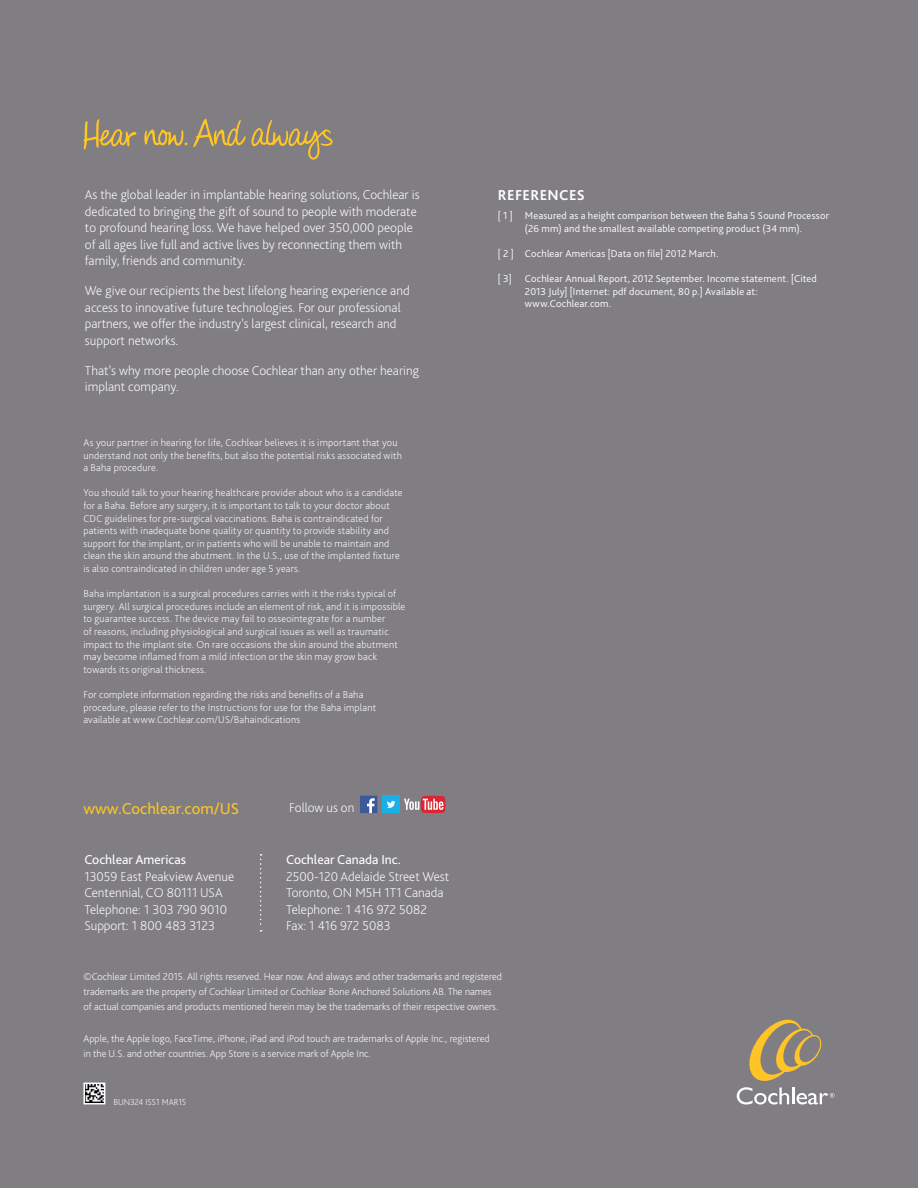
<style>
.page{position:relative;width:918px;height:1188px;background:#807e82}
.page>*{position:absolute;margin:0;border:0;box-sizing:border-box;transform-origin:0 0}
.t1{font:16.5px "Bliss Pro";color:#ffc425}
.t2{font:700 15px "Bliss Pro";letter-spacing:.025em;color:#fff}
.t3{font:200 13.5px/16.5px "Bliss Pro";color:#fff}
.t4{font:13.5px "Bliss Pro";color:#fff}
.t5{font:200 10.5px/12.6px "Bliss Pro";letter-spacing:.01em;color:#fff}
.t6{font:300 10.5px/12.6px "Bliss Pro";letter-spacing:.02em;color:#fff;text-align:center}
.t7{font:200 9px "Bliss Pro";color:#fff}
</style>
<div class="page">
<svg style="left:749px;top:1020px;width:73px;height:61px"></svg>
<svg style="left:737px;top:1087px;width:98px;height:18px"></svg>
<svg style="left:260px;top:854px;width:2px;height:78px"></svg>
<div style="left:382px;top:796px;width:18px;height:17px;background:#18b0e7"></div>
<svg style="left:387px;top:801px;width:8px;height:7px"></svg>
<div style="left:360px;top:796px;width:17px;height:17px;background:#3c5a99"></div>
<svg style="left:367px;top:798px;width:8px;height:15px"></svg>
<svg style="left:404px;top:796px;width:41px;height:17px"></svg>
<svg style="left:144px;top:130px;width:43px;height:16px"></svg>
<svg style="left:83px;top:119px;width:54px;height:31px"></svg>
<svg style="left:193px;top:119px;width:140px;height:41px"></svg>
<svg style="left:83px;top:1082px;width:23px;height:23px"></svg>
<p class="t3" style="left:85px;top:186px;width:336px">As the global leader in implantable hearing solutions, Cochlear is dedicated to bringing the gift of sound to people with moderate to profound hearing loss. We have helped over 350,000 people of all ages live full and active lives by reconnecting them with family, friends and community.</p>
<p class="t3" style="left:85px;top:282px;width:326px">We give our recipients the best lifelong hearing experience and access to innovative future technologies. For our professional partners, we offer the industry’s largest clinical, research and support networks.</p>
<p class="t3" style="left:85px;top:362px;width:335px">That’s why more people choose Cochlear than any other hearing implant company.</p>
<p class="t5" style="left:83px;top:436px;width:320px">As your partner in hearing for life, Cochlear believes it is important that you understand not only the benefits, but also the potential risks associated with a Baha procedure.</p>
<p class="t5" style="left:83px;top:486px;width:321px">You should talk to your hearing healthcare provider about who is a candidate for a Baha. Before any surgery, it is important to talk to your doctor about CDC guidelines for pre-surgical vaccinations. Baha is contraindicated for patients with inadequate bone quality or quantity to provide stability and support for the implant, or in patients who will be unable to maintain and clean the skin around the abutment. In the U.S., use of the implanted fixture is also contraindicated in children under age 5 years.</p>
<p class="t5" style="left:83px;top:587px;width:323px">Baha implantation is a surgical procedures carries with it the risks typical of surgery. All surgical procedures include an element of risk, and it is impossible to guarantee success. The device may fail to osseointegrate for a number<br>of reasons, including physiological and surgical issues as well as traumatic impact to the implant site. On rare occasions the skin around the abutment may become inflamed from a mild infection or the skin may grow back towards its original thickness.</p>
<p class="t5" style="left:83px;top:688px;width:294px">For complete information regarding the risks and benefits of a Baha procedure, please refer to the Instructions for use for the Baha implant available at www.Cochlear.com/US/Bahaindications</p>
<h1 class="t1" style="left:83px;top:798px;width:157px">www.Cochlear.com/US</h1>
<p class="t3" style="left:289px;top:798px;width:67px">Follow us on</p>
<p class="t4" style="left:84px;top:851px;width:103px">Cochlear Americas</p>
<p class="t3" style="left:84px;top:868px;width:151px">13059 East Peakview Avenue<br>Centennial, CO 80111 USA<br>Telephone: 1 303 790 9010<br>Support: 1 800 483 3123</p>
<p class="t4" style="left:286px;top:851px;width:116px">Cochlear Canada Inc.</p>
<p class="t3" style="left:286px;top:868px;width:165px">2500-120 Adelaide Street West<br>Toronto, ON M5H 1T1 Canada<br>Telephone: 1 416 972 5082<br>Fax: 1 416 972 5083</p>
<h2 class="t2" style="left:498px;top:185px;width:89px">REFERENCES</h2>
<p class="t6" style="left:498px;top:209px;width:333px">[ 1 ] Measured as a height comparison between the Baha 5 Sound Processor (26 mm) and the smallest available competing product (34 mm).</p>
<p class="t6" style="left:498px;top:247px;width:222px">[ 2 ] Cochlear Americas [Data on file] 2012 March.</p>
<p class="t6" style="left:498px;top:272px;width:15px">[ 3]</p>
<p class="t6" style="left:525px;top:272px;width:293px;text-align:left">Cochlear Annual Report, 2012 September. Income statement. [Cited<br>2013 July] [Internet: pdf document, 80 p.] Available at: www.Cochlear.com.</p>
<p class="t5" style="left:83px;top:969px;width:420px;line-height:15px">©Cochlear Limited 2015. All rights reserved. Hear now. And always and other trademarks and registered trademarks are the property of Cochlear Limited or Cochlear Bone Anchored Solutions AB. The names of actual companies and products mentioned herein may be the trademarks of their respective owners.</p>
<p class="t5" style="left:83px;top:1030px;width:408px;line-height:15px">Apple, the Apple logo, FaceTime, iPhone, iPad and iPod touch are trademarks of Apple Inc., registered in the U.S. and other countries. App Store is a service mark of Apple Inc.</p>
<p class="t7" style="left:113px;top:1096px;width:75px">BUN324 ISS1 MAR15</p>
</div>
